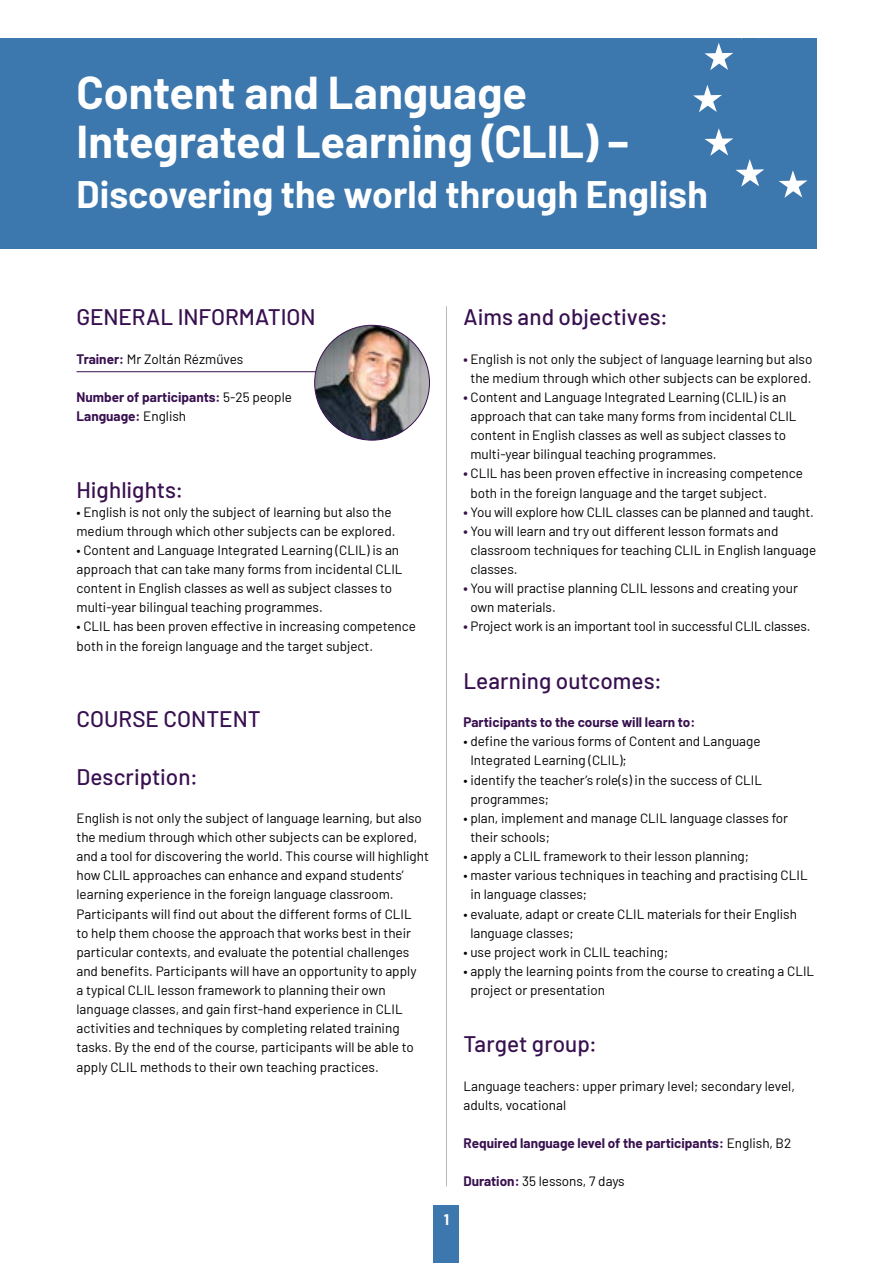
<style>
.page{position:relative;width:893px;height:1263px;background:#fff}
.page>*{position:absolute;margin:0;border:0;box-sizing:border-box;transform-origin:0 0}
.t1{font:700 45px/49.5px "Barlow";color:#fff}
.t2{font:700 37.5px "Barlow";color:#fff}
.t3{font:500 22.5px "Barlow";color:#38104f}
.t4{font:700 15px "Barlow";color:#fff}
.t5{font:13.5px/19.2px "Barlow";color:#000}
.t6{font:700 13.5px/19.2px "Barlow";color:#38104f}
.s1{font-weight:700;color:#38104f}
.s2{font-weight:400;color:#000}
</style>
<div class="page">
<div style="left:434px;top:1205px;width:25px;height:58px;background:#3c77ae"></div>
<div style="left:0;top:38px;width:816px;height:211px;background:#3c77ae"></div>
<svg style="left:779px;top:170px;width:28px;height:28px"></svg>
<svg style="left:705px;top:128px;width:59px;height:59px"></svg>
<svg style="left:693px;top:85px;width:29px;height:27px"></svg>
<svg style="left:704px;top:38px;width:55px;height:32px"></svg>
<hr style="left:446px;top:306px;width:1px;height:880px;background:#b6b8ba">
<hr style="left:77px;top:371px;width:251px;height:1px;background:#38104f">
<img style="left:315px;top:325px;width:114px;height:115px;border-radius:57px">
<h1 class="t1" style="left:77px;top:64px;width:554px">Content and Language<br>Integrated Learning (CLIL) –</h1>
<h2 class="t2" style="left:77px;top:167px;width:633px">Discovering the world through English</h2>
<h3 class="t3" style="left:77px;top:301px;width:240px">GENERAL INFORMATION</h3>
<p class="t5" style="left:77px;top:348px;width:168px"><span class="s1">Trainer:</span> Mr Zoltán Rézműves</p>
<p class="t6" style="left:77px;top:386px;width:217px">Number of participants: <span class="s2">5-25 people<br></span>Language: <span class="s2">English</span></p>
<h3 class="t3" style="left:77px;top:473px;width:108px">Highlights:</h3>
<p class="t5" style="left:77px;top:501px;width:320px">• English is not only the subject of learning but also the medium through which other subjects can be explored.</p>
<p class="t5" style="left:77px;top:539px;width:328px">• Content and Language Integrated Learning (CLIL) is an approach that can take many forms from incidental CLIL content in English classes as well as subject classes to multi-year bilingual teaching programmes.</p>
<p class="t5" style="left:77px;top:616px;width:341px">• CLIL has been proven effective in increasing competence both in the foreign language and the target subject.</p>
<h3 class="t3" style="left:77px;top:703px;width:186px">COURSE CONTENT</h3>
<h3 class="t3" style="left:77px;top:760px;width:123px">Description:</h3>
<p class="t5" style="left:77px;top:807px;width:354px">English is not only the subject of language learning, but also the medium through which other subjects can be explored, and a tool for discovering the world. This course will highlight how CLIL approaches can enhance and expand students’ learning experience in the foreign language classroom.<br>Participants will find out about the different forms of CLIL<br>to help them choose the approach that works best in their particular contexts, and evaluate the potential challenges and benefits. Participants will have an opportunity to apply<br>a typical CLIL lesson framework to planning their own language classes, and gain first-hand experience in CLIL activities and techniques by completing related training tasks. By the end of the course, participants will be able to apply CLIL methods to their own teaching practices.</p>
<p class="t4" style="left:444px;top:1208px;width:7px">1</p>
<h3 class="t3" style="left:463px;top:301px;width:206px">Aims and objectives:</h3>
<p class="t5" style="left:463px;top:348px;width:350px;text-align:center"><span class="s1">•</span> English is not only the subject of language learning but also the medium through which other subjects can be explored.</p>
<p class="t5" style="left:470px;top:386px;width:328px;text-indent:-7px"><span class="s1">•</span> Content and Language Integrated Learning (CLIL) is an approach that can take many forms from incidental CLIL content in English classes as well as subject classes to multi-year bilingual teaching programmes.</p>
<p class="t5" style="left:470px;top:463px;width:334px;text-indent:-7px"><span class="s1">•</span> CLIL has been proven effective in increasing competence both in the foreign language and the target subject.</p>
<p class="t5" style="left:463px;top:501px;width:352px"><span class="s1">•</span> You will explore how CLIL classes can be planned and taught.</p>
<p class="t5" style="left:470px;top:520px;width:347px;text-indent:-7px"><span class="s1">•</span> You will learn and try out different lesson formats and classroom techniques for teaching CLIL in English language classes.</p>
<p class="t5" style="left:470px;top:578px;width:329px;text-indent:-7px"><span class="s1">•</span> You will practise planning CLIL lessons and creating your own materials.</p>
<p class="t5" style="left:463px;top:616px;width:348px"><span class="s1">•</span> Project work is an important tool in successful CLIL classes.</p>
<h3 class="t3" style="left:463px;top:664px;width:200px">Learning outcomes:</h3>
<p class="t6" style="left:463px;top:712px;width:233px">Participants to the course will learn to:</p>
<p class="t5" style="left:470px;top:731px;width:292px;text-indent:-7px">• define the various forms of Content and Language<br>Integrated Learning (CLIL);</p>
<p class="t5" style="left:470px;top:769px;width:293px;text-indent:-7px">• identify the teacher’s role(s) in the success of CLIL programmes;</p>
<p class="t5" style="left:470px;top:807px;width:319px;text-indent:-7px">• plan, implement and manage CLIL language classes for their schools;</p>
<p class="t5" style="left:463px;top:845px;width:287px">• apply a CLIL framework to their lesson planning;</p>
<p class="t5" style="left:470px;top:865px;width:339px;text-indent:-7px">• master various techniques in teaching and practising CLIL in language classes;</p>
<p class="t5" style="left:470px;top:903px;width:328px;text-indent:-7px">• evaluate, adapt or create CLIL materials for their English language classes;</p>
<p class="t5" style="left:463px;top:941px;width:206px">• use project work in CLIL teaching;</p>
<p class="t5" style="left:470px;top:960px;width:345px;text-indent:-7px">• apply the learning points from the course to creating a CLIL project or presentation</p>
<h3 class="t3" style="left:463px;top:1028px;width:135px">Target group:</h3>
<p class="t5" style="left:463px;top:1075px;width:333px">Language teachers: upper primary level; secondary level, adults, vocational</p>
<p class="t6" style="left:463px;top:1133px;width:329px">Required language level of the participants: <span class="s2">English, B2</span></p>
<p class="t5" style="left:463px;top:1171px;width:163px"><span class="s1">Duration:</span> 35 lessons, 7 days</p>
</div>
